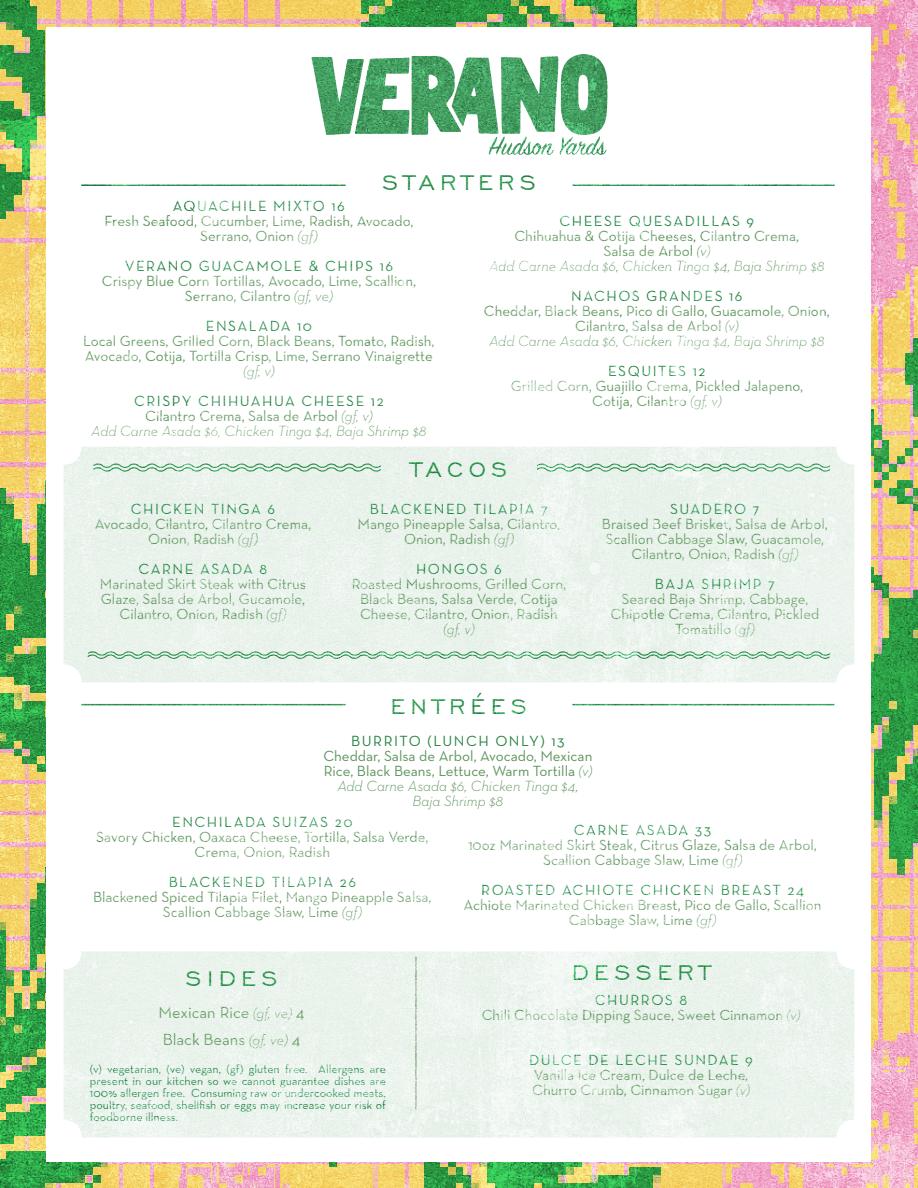
<style>
.page{position:relative;width:918px;height:1188px;background:#fff}
.page>*{position:absolute;margin:0;border:0;box-sizing:border-box;transform-origin:0 0}
.t1{font:27px "Engravers Gothic BT";letter-spacing:.2em;color:#268343}
.Description{font:16.5px "Neutra Text";color:#5e945d}
.Description-2{font:15px/15px "Neutra Text";color:#5e965d;text-align:center}
.Description-3{font:15px/15px "Neutra Text";color:#5e945d;text-align:center}
.Dish_name{font:15px "Neutra Text";letter-spacing:.1em;color:#268343}
.Description-4{font:italic 300 15px "Neutra Text";color:#5e965d}
.Dish_name-2{font:15px/15px "Neutra Text";color:#5e965d;text-align:center}
.Description-5{font:15px "Neutra Text";letter-spacing:.1em;color:#268343}
.Description-6{font:italic 300 15px "Neutra Text";color:#5e945d}
.Description-7{font:12px/12px "Neutra Text";color:#268343;text-align:justify}
.s1{font-weight:300;font-style:italic}
.s2{font-weight:300;font-style:italic;color:#5e965d}
.s3{font-weight:300;font-style:italic;font-size:15px;color:#5e965d}
</style>
<div class="page">
<img style="left:0;top:0;width:918px;height:1188px">
<div style="left:47px;top:27px;width:824px;height:1134px;background:#fff"></div>
<hr style="left:572px;top:184px;width:263px;height:2px;background:#268343">
<hr style="left:81px;top:184px;width:265px;height:2px;background:#268343">
<div style="left:64px;top:447px;width:790px;height:235px;background:#eaf3ec;border-radius:18px"></div>
<svg style="left:537px;top:462px;width:294px;height:11px"></svg>
<svg style="left:87px;top:650px;width:744px;height:11px"></svg>
<svg style="left:93px;top:462px;width:288px;height:11px"></svg>
<svg style="left:311px;top:54px;width:297px;height:101px"></svg>
<div style="left:64px;top:951px;width:790px;height:187px;background:#ebf3ed;border-radius:18px"></div>
<hr style="left:572px;top:704px;width:263px;height:1px;background:#268343">
<hr style="left:81px;top:704px;width:265px;height:1px;background:#268343">
<hr style="left:415px;top:957px;width:2px;height:153px;background:#82a77d">
<p class="t1" style="left:382px;top:168px;width:155px">STARTERS</p>
<p class="Dish_name" style="left:173px;top:196px;width:173px">AQUACHILE MIXTO 16</p>
<p class="Description-2" style="left:104px;top:213px;width:311px">Fresh Seafood, Cucumber, Lime, Radish, Avocado,<br>Serrano, Onion <span class="s1">(gf)</span></p>
<p class="Dish_name" style="left:125px;top:256px;width:270px">VERANO GUACAMOLE &amp; CHIPS 16</p>
<p class="Description-2" style="left:102px;top:273px;width:316px">Crispy Blue Corn Tortillas, Avocado, Lime, Scallion,<br>Serrano, Cilantro <span class="s1">(gf, ve)</span></p>
<p class="Dish_name" style="left:206px;top:316px;width:108px">ENSALADA 10</p>
<p class="Description-2" style="left:83px;top:333px;width:353px">Local Greens, Grilled Corn, Black Beans, Tomato, Radish,<br>Avocado, Cotija, Tortilla Crisp, Lime, Serrano Vinaigrette <span class="s1">(gf, v)</span></p>
<p class="Dish_name" style="left:134px;top:391px;width:251px">CRISPY CHIHUAHUA CHEESE 12</p>
<p class="Description-2" style="left:145px;top:408px;width:229px">Cilantro Crema, Salsa de Arbol <span class="s1">(gf, v)</span></p>
<p class="Description-4" style="left:91px;top:421px;width:337px">Add Carne Asada $6, Chicken Tinga $4, Baja Shrimp $8</p>
<p class="Dish_name" style="left:559px;top:211px;width:196px">CHEESE QUESADILLAS 9</p>
<p class="Description-2" style="left:514px;top:228px;width:286px">Chihuahua &amp; Cotija Cheeses, Cilantro Crema,</p>
<p class="Description-2" style="left:604px;top:243px;width:108px">Salsa de Arbol <span class="s1">(v)</span></p>
<p class="Description-4" style="left:489px;top:256px;width:337px">Add Carne Asada $6, Chicken Tinga $4, Baja Shrimp $8</p>
<p class="Dish_name" style="left:571px;top:286px;width:173px">NACHOS GRANDES 16</p>
<p class="Description-2" style="left:484px;top:303px;width:347px">Cheddar, Black Beans, Pico di Gallo, Guacamole, Onion,<br>Cilantro, Salsa de Arbol <span class="s1">(v)</span></p>
<p class="Description-4" style="left:489px;top:331px;width:337px">Add Carne Asada $6, Chicken Tinga $4, Baja Shrimp $8</p>
<p class="Dish_name" style="left:608px;top:361px;width:99px">ESQUITES 12</p>
<p class="Description-2" style="left:511px;top:378px;width:294px">Grilled Corn, Guajillo Crema, Pickled Jalapeno,</p>
<p class="Description-2" style="left:592px;top:393px;width:131px">Cotija, Cilantro <span class="s1">(gf, v)</span></p>
<p class="Dish_name" style="left:131px;top:500px;width:146px">CHICKEN TINGA 6</p>
<p class="Description-2" style="left:95px;top:516px;width:218px">Avocado, Cilantro, Cilantro Crema,<br>Onion, Radish <span class="s1">(gf)</span></p>
<p class="Dish_name" style="left:139px;top:560px;width:130px">CARNE ASADA 8</p>
<p class="Dish_name-2" style="left:100px;top:576px;width:208px">Marinated Skirt Steak with Citrus<br>Glaze, Salsa de Arbol, Gucamole,<br>Cilantro, Onion, Radish <span class="s1">(gf)</span></p>
<p class="t1" style="left:411px;top:455px;width:98px">TACOS</p>
<p class="Dish_name" style="left:370px;top:500px;width:180px">BLACKENED TILAPIA 7</p>
<p class="Description-2" style="left:358px;top:516px;width:204px">Mango Pineapple Salsa, Cilantro,<br>Onion, Radish <span class="s1">(gf)</span></p>
<p class="Dish_name" style="left:416px;top:560px;width:87px">HONGOS 6</p>
<p class="Description-2" style="left:352px;top:576px;width:216px">Roasted Mushrooms, Grilled Corn,<br>Black Beans, Salsa Verde, Cotija<br>Cheese, Cilantro, Onion, Radish</p>
<p class="Description-4" style="left:443px;top:620px;width:33px">(gf, v)</p>
<p class="Dish_name" style="left:670px;top:500px;width:91px">SUADERO 7</p>
<p class="Description-2" style="left:602px;top:516px;width:228px">Braised Beef Brisket, Salsa de Arbol,<br>Scallion Cabbage Slaw, Guacamole,<br>Cilantro, Onion, Radish <span class="s1">(gf)</span></p>
<p class="Dish_name" style="left:655px;top:575px;width:122px">BAJA SHRIMP 7</p>
<p class="Description-2" style="left:611px;top:591px;width:210px">Seared Baja Shrimp, Cabbage,<br>Chipotle Crema, Cilantro, Pickled<br>Tomatillo <span class="s1">(gf)</span></p>
<p class="t1" style="left:390px;top:692px;width:138px">ENTRÉES</p>
<p class="Description-5" style="left:351px;top:732px;width:215px">BURRITO (LUNCH ONLY) 13</p>
<p class="Description-3" style="left:323px;top:748px;width:271px;text-align:left">Cheddar, Salsa de Arbol, Avocado, Mexican<br>Rice, Black Beans, Lettuce, Warm Tortilla <span class="s2">(v)</span></p>
<p class="Description-6" style="left:337px;top:777px;width:243px">Add Carne Asada $6, Chicken Tinga $4,</p>
<p class="Description-6" style="left:413px;top:792px;width:92px">Baja Shrimp $8</p>
<p class="Description-5" style="left:172px;top:813px;width:182px">ENCHILADA SUIZAS 20</p>
<p class="Description-3" style="left:96px;top:829px;width:334px">Savory Chicken, Oaxaca Cheese, Tortilla, Salsa Verde,<br>Crema, Onion, Radish</p>
<p class="Dish_name" style="left:169px;top:873px;width:189px">BLACKENED TILAPIA 26</p>
<p class="Description-3" style="left:93px;top:889px;width:340px">Blackened Spiced Tilapia Filet, Mango Pineapple Salsa,<br>Scallion Cabbage Slaw, Lime <span class="s2">(gf)</span></p>
<p class="t1" style="left:186px;top:964px;width:93px">SIDES</p>
<p class="Description" style="left:159px;top:1002px;width:147px">Mexican Rice <span class="s3">(gf, ve)</span> 4</p>
<p class="Description" style="left:163px;top:1029px;width:139px">Black Beans <span class="s3">(gf, ve)</span> 4</p>
<p class="Description-7" style="left:90px;top:1063px;width:297px">(v) vegetarian, (ve) vegan, (gf) gluten free. Allergens are present in our kitchen so we cannot guarantee dishes are 100% allergen free. Consuming raw or undercooked meats, poultry, seafood, shellfish or eggs may increase your risk of foodborne illness.</p>
<p class="Description-5" style="left:574px;top:821px;width:139px">CARNE ASADA 33</p>
<p class="Description-3" style="left:468px;top:837px;width:350px">10oz Marinated Skirt Steak, Citrus Glaze, Salsa de Arbol,<br>Scallion Cabbage Slaw, Lime <span class="s2">(gf)</span></p>
<p class="Dish_name" style="left:481px;top:881px;width:324px">ROASTED ACHIOTE CHICKEN BREAST 24</p>
<p class="Description-3" style="left:464px;top:897px;width:360px">Achiote Marinated Chicken Breast, Pico de Gallo, Scallion<br>Cabbage Slaw, Lime <span class="s2">(gf)</span></p>
<p class="t1" style="left:572px;top:958px;width:140px">DESSERT</p>
<p class="Dish_name" style="left:595px;top:991px;width:94px">CHURROS 8</p>
<p class="Description-2" style="left:482px;top:1007px;width:320px">Chili Chocolate Dipping Sauce, Sweet Cinnamon <span class="s1">(v)</span></p>
<p class="Dish_name" style="left:529px;top:1051px;width:225px">DULCE DE LECHE SUNDAE 9</p>
<p class="Description-2" style="left:534px;top:1067px;width:216px">Vanilla Ice Cream, Dulce de Leche,</p>
<p class="Description-2" style="left:532px;top:1082px;width:219px">Churro Crumb, Cinnamon Sugar <span class="s1">(v)</span></p>
</div>
